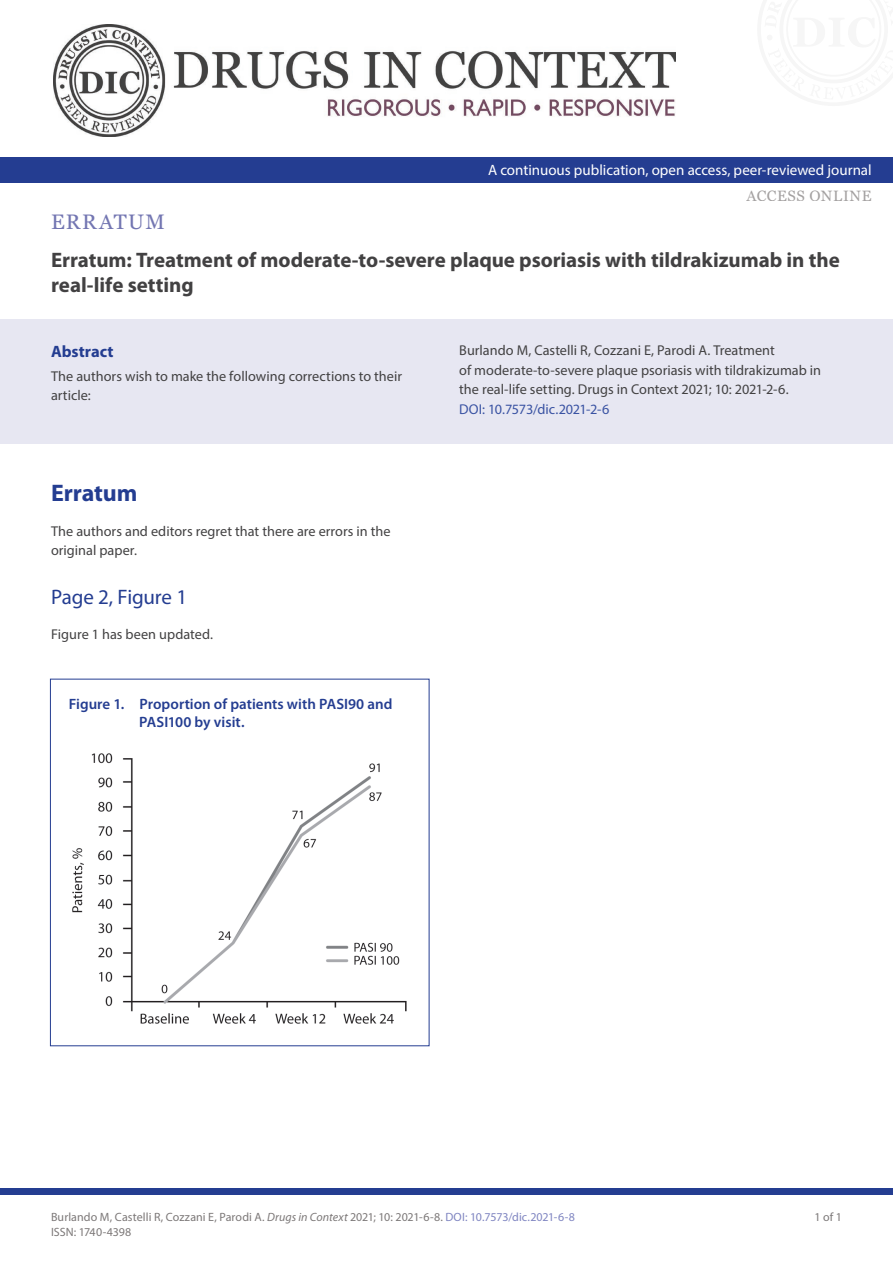
<style>
.page{position:relative;width:893px;height:1263px;background:#fff}
.page>*{position:absolute;margin:0;border:0;box-sizing:border-box;transform-origin:0 0}
.t1{font:700 24px "Myriad Pro";letter-spacing:-.005em;color:#243d91}
.JTL{font:700 21px/25.5px "Myriad Pro";letter-spacing:-.005em;color:#424142}
.t2{font:21px "Myriad Pro";letter-spacing:-.01em;color:#243d91}
.SP_JID{font:21px "Georgia";letter-spacing:.07em;color:#7376b2}
.OPH1{font:700 16.5px "Myriad Pro";color:#243d91}
.FCAP{font:600 15px/18px "Myriad Pro";color:#243d91}
.t3{font:15px "Myriad Pro";color:#fff}
.t4{font:15px "Georgia";letter-spacing:.045em;color:#7c7878}
.OPTX{font:14.25px/19.5px "Myriad Pro";color:#424142}
.TXT_S{font:14.25px/19.5px "Myriad Pro";color:#424142}
.t5{font:12px "Myriad Pro";letter-spacing:.005em;color:#7c7878}
.s1{color:#3a53a3}
.s2{font-style:italic}
.s3{color:#7f85c1}
</style>
<div class="page">
<div style="left:0;top:157px;width:893px;height:26px;background:#243d91"></div>
<img style="left:53px;top:24px;width:622px;height:112px">
<div style="left:0;top:319px;width:893px;height:125px;background:#e7e7f2"></div>
<div style="left:0;top:1188px;width:893px;height:7px;background:#243d91"></div>
<img style="left:72px;top:753px;width:335px;height:271px">
<p class="t3" style="left:488px;top:161px;width:385px">A continuous publication, open access, peer-reviewed journal</p>
<p class="SP_JID" style="left:51px;top:206px;width:115px">ERRATUM</p>
<p class="t4" style="left:746px;top:185px;width:127px">ACCESS ONLINE</p>
<p class="JTL" style="left:51px;top:246px;width:790px">Erratum: Treatment of moderate-to-severe plaque psoriasis with tildrakizumab in the real-life setting</p>
<p class="OPH1" style="left:51px;top:341px;width:64px">Abstract</p>
<p class="OPTX" style="left:51px;top:366px;width:353px">The authors wish to make the following corrections to their article:</p>
<h1 class="t1" style="left:51px;top:477px;width:88px">Erratum</h1>
<p class="TXT_S" style="left:51px;top:521px;width:341px">The authors and editors regret that there are errors in the original paper.</p>
<h2 class="t2" style="left:51px;top:584px;width:138px">Page 2, Figure 1</h2>
<p class="TXT_S" style="left:51px;top:624px;width:164px">Figure 1 has been updated.</p>
<p class="FCAP" style="left:139px;top:694px;width:255px;text-indent:-70px">Figure 1. Proportion of patients with PASI90 and<br>PASI100 by visit.</p>
<p class="OPTX" style="left:459px;top:341px;width:363px">Burlando M, Castelli R, Cozzani E, Parodi A. Treatment<br>of moderate-to-severe plaque psoriasis with tildrakizumab in the real-life setting. Drugs in Context 2021; 10: 2021-2-6.<br><span class="s1">DOI: 10.7573/dic.2021-2-6</span></p>
<p class="t5" style="left:51px;top:1209px;width:525px">Burlando M, Castelli R, Cozzani E, Parodi A. <span class="s2">Drugs in Context</span> 2021; 10: 2021-6-8. <span class="s3">DOI: 10.7573/dic.2021-6-8</span></p>
<p class="t5" style="left:814px;top:1209px;width:29px">1 of 1</p>
<p class="t5" style="left:51px;top:1224px;width:82px">ISSN: 1740-4398</p>
</div>
